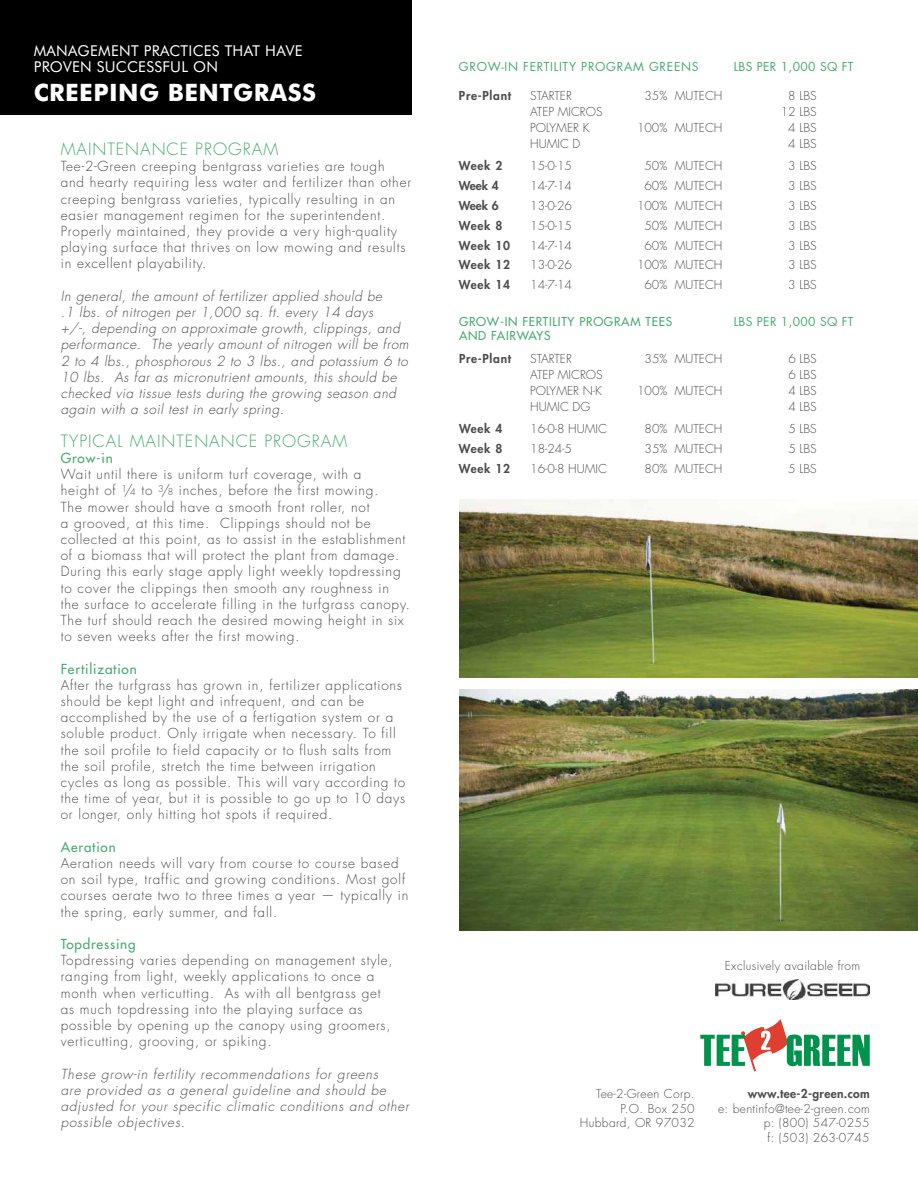
<style>
.page{position:relative;width:918px;height:1188px;background:#fff}
.page>*{position:absolute;margin:0;border:0;box-sizing:border-box;transform-origin:0 0}
.t1{font:700 24px "Futura BT";letter-spacing:.02em;color:#fff}
.t2{font:300 16.5px "Futura Std";letter-spacing:.06em;color:#4aa974}
.t3{font:15px/16.5px "Futura BT";letter-spacing:.02em;color:#fff}
.t4{font:300 13.5px/16.2px "Futura Std";letter-spacing:.06em;color:#4d4d4f}
.t5{font:italic 300 13.5px/16.2px "Futura Std";letter-spacing:.04em;color:#4d4d4f}
.t6{font:italic 300 13.5px/16.2px "Futura Std";letter-spacing:.06em;color:#4d4d4f}
.t7{font:500 13.5px "Futura Std";letter-spacing:.06em;color:#4aa974}
.t8{font:300 12px "Futura Std";color:#4d4d4f}
.t9{font:300 12px/14.4px "Futura Std";letter-spacing:.03em;color:#4d4d4f;text-align:right}
.t10{font:800 12px "Futura Std";letter-spacing:.06em;color:#4d4d4f}
.t11{font:500 12px/13.5px "Futura Std";letter-spacing:.06em;color:#4aa974}
.t12{font:12px "Futura Std";letter-spacing:.03em;color:#4aa974}
.t13{font:12px "Futura Std";letter-spacing:.06em;color:#4aa974}
.t14{font:800 12px "Futura Std";letter-spacing:.03em;color:#4d4d4f}
.s1{font-size:9px}
</style>
<div class="page">
<img style="left:459px;top:689px;width:459px;height:241px">
<img style="left:459px;top:500px;width:459px;height:177px">
<svg style="left:700px;top:1019px;width:170px;height:53px"></svg>
<div style="left:0;top:0;width:411px;height:114px;background:#000"></div>
<img style="left:715px;top:980px;width:155px;height:20px">
<p class="t3" style="left:34px;top:42px;width:270px">MANAGEMENT PRACTICES THAT HAVE<br>PROVEN SUCCESSFUL ON</p>
<h1 class="t1" style="left:34px;top:78px;width:284px">CREEPING BENTGRASS</h1>
<p class="t2" style="left:61px;top:139px;width:219px">MAINTENANCE PROGRAM</p>
<p class="t4" style="left:61px;top:159px;width:352px">Tee-2-Green creeping bentgrass varieties are tough and hearty requiring less water and fertilizer than other creeping bentgrass varieties, typically resulting in an easier management regimen for the superintendent.<br>Properly maintained, they provide a very high-quality playing surface that thrives on low mowing and results in excellent playability.</p>
<p class="t5" style="left:61px;top:288px;width:350px">In general, the amount of fertilizer applied should be<br>.1 lbs. of nitrogen per 1,000 sq. ft. every 14 days<br>+/-, depending on approximate growth, clippings, and performance. The yearly amount of nitrogen will be from 2 to 4 lbs., phosphorous 2 to 3 lbs., and potassium 6 to 10 lbs. As far as micronutrient amounts, this should be checked via tissue tests during the growing season and again with a soil test in early spring.</p>
<p class="t2" style="left:61px;top:431px;width:288px">TYPICAL MAINTENANCE PROGRAM</p>
<p class="t7" style="left:61px;top:450px;width:54px">Grow-in</p>
<p class="t4" style="left:61px;top:467px;width:351px">Wait until there is uniform turf coverage, with a<br>height of <sup>1</sup>/<span class="s1">4</span> to <sup>3</sup>/<span class="s1">8</span> inches, before the first mowing.<br>The mower should have a smooth front roller, not<br>a grooved, at this time. Clippings should not be collected at this point, as to assist in the establishment of a biomass that will protect the plant from damage.<br>During this early stage apply light weekly topdressing to cover the clippings then smooth any roughness in the surface to accelerate filling in the turfgrass canopy.<br>The turf should reach the desired mowing height in six to seven weeks after the first mowing.</p>
<p class="t7" style="left:61px;top:660px;width:78px">Fertilization</p>
<p class="t4" style="left:61px;top:677px;width:346px">After the turfgrass has grown in, fertilizer applications should be kept light and infrequent, and can be accomplished by the use of a fertigation system or a soluble product. Only irrigate when necessary. To fill the soil profile to field capacity or to flush salts from the soil profile, stretch the time between irrigation cycles as long as possible. This will vary according to the time of year, but it is possible to go up to 10 days or longer, only hitting hot spots if required.</p>
<p class="t7" style="left:61px;top:838px;width:57px">Aeration</p>
<p class="t4" style="left:61px;top:855px;width:349px">Aeration needs will vary from course to course based on soil type, traffic and growing conditions. Most golf courses aerate two to three times a year — typically in the spring, early summer, and fall.</p>
<p class="t7" style="left:61px;top:936px;width:76px">Topdressing</p>
<p class="t4" style="left:61px;top:953px;width:334px">Topdressing varies depending on management style, ranging from light, weekly applications to once a month when verticutting. As with all bentgrass get as much topdressing into the playing surface as possible by opening up the canopy using groomers, verticutting, grooving, or spiking.</p>
<p class="t6" style="left:61px;top:1066px;width:350px">These grow-in fertility recommendations for greens<br>are provided as a general guideline and should be adjusted for your specific climatic conditions and other possible objectives.</p>
<p class="t13" style="left:459px;top:59px;width:241px">GROW-IN FERTILITY PROGRAM GREENS</p>
<p class="t12" style="left:734px;top:59px;width:121px">LBS PER 1,000 SQ FT</p>
<p class="t10" style="left:459px;top:88px;width:54px">Pre-Plant</p>
<p class="t8" style="left:530px;top:88px;width:43px">STARTER</p>
<p class="t8" style="left:645px;top:88px;width:79px">35% MUTECH</p>
<p class="t8" style="left:788px;top:88px;width:30px">8 LBS</p>
<p class="t8" style="left:530px;top:104px;width:74px">ATEP MICROS</p>
<p class="t8" style="left:781px;top:104px;width:37px">12 LBS</p>
<p class="t8" style="left:530px;top:120px;width:61px">POLYMER K</p>
<p class="t8" style="left:637px;top:120px;width:87px">100% MUTECH</p>
<p class="t8" style="left:788px;top:120px;width:30px">4 LBS</p>
<p class="t8" style="left:530px;top:136px;width:52px">HUMIC D</p>
<p class="t8" style="left:788px;top:136px;width:30px">4 LBS</p>
<p class="t10" style="left:459px;top:158px;width:45px">Week 2</p>
<p class="t8" style="left:530px;top:159px;width:43px">15-0-15</p>
<p class="t8" style="left:645px;top:159px;width:79px">50% MUTECH</p>
<p class="t8" style="left:788px;top:159px;width:30px">3 LBS</p>
<p class="t10" style="left:459px;top:178px;width:41px">Week 4</p>
<p class="t8" style="left:530px;top:179px;width:43px">14-7-14</p>
<p class="t8" style="left:645px;top:179px;width:79px">60% MUTECH</p>
<p class="t8" style="left:788px;top:179px;width:30px">3 LBS</p>
<p class="t10" style="left:459px;top:198px;width:41px">Week 6</p>
<p class="t8" style="left:530px;top:198px;width:43px">13-0-26</p>
<p class="t8" style="left:637px;top:198px;width:87px">100% MUTECH</p>
<p class="t8" style="left:788px;top:198px;width:30px">3 LBS</p>
<p class="t10" style="left:459px;top:218px;width:45px">Week 8</p>
<p class="t8" style="left:530px;top:218px;width:43px">15-0-15</p>
<p class="t8" style="left:645px;top:218px;width:79px">50% MUTECH</p>
<p class="t8" style="left:788px;top:218px;width:30px">3 LBS</p>
<p class="t10" style="left:459px;top:238px;width:52px">Week 10</p>
<p class="t8" style="left:530px;top:238px;width:43px">14-7-14</p>
<p class="t8" style="left:645px;top:238px;width:79px">60% MUTECH</p>
<p class="t8" style="left:788px;top:238px;width:30px">3 LBS</p>
<p class="t10" style="left:459px;top:257px;width:52px">Week 12</p>
<p class="t8" style="left:530px;top:258px;width:43px">13-0-26</p>
<p class="t8" style="left:637px;top:258px;width:87px">100% MUTECH</p>
<p class="t8" style="left:788px;top:258px;width:30px">3 LBS</p>
<p class="t10" style="left:459px;top:277px;width:52px">Week 14</p>
<p class="t8" style="left:530px;top:278px;width:43px">14-7-14</p>
<p class="t8" style="left:645px;top:278px;width:79px">60% MUTECH</p>
<p class="t8" style="left:788px;top:278px;width:30px">3 LBS</p>
<p class="t11" style="left:459px;top:315px;width:215px">GROW-IN FERTILITY PROGRAM TEES<br>AND FAIRWAYS</p>
<p class="t12" style="left:734px;top:314px;width:121px">LBS PER 1,000 SQ FT</p>
<p class="t10" style="left:459px;top:350px;width:54px">Pre-Plant</p>
<p class="t8" style="left:530px;top:351px;width:43px">STARTER</p>
<p class="t8" style="left:645px;top:351px;width:79px">35% MUTECH</p>
<p class="t8" style="left:788px;top:351px;width:30px">6 LBS</p>
<p class="t8" style="left:530px;top:367px;width:74px">ATEP MICROS</p>
<p class="t8" style="left:788px;top:367px;width:30px">6 LBS</p>
<p class="t8" style="left:530px;top:383px;width:73px">POLYMER N-K</p>
<p class="t8" style="left:637px;top:383px;width:87px">100% MUTECH</p>
<p class="t8" style="left:788px;top:383px;width:30px">4 LBS</p>
<p class="t8" style="left:530px;top:399px;width:62px">HUMIC DG</p>
<p class="t8" style="left:788px;top:399px;width:30px">4 LBS</p>
<p class="t10" style="left:459px;top:421px;width:45px">Week 4</p>
<p class="t8" style="left:530px;top:422px;width:78px">16-0-8 HUMIC</p>
<p class="t8" style="left:645px;top:422px;width:79px">80% MUTECH</p>
<p class="t8" style="left:788px;top:422px;width:30px">5 LBS</p>
<p class="t10" style="left:459px;top:441px;width:45px">Week 8</p>
<p class="t8" style="left:530px;top:442px;width:43px">18-24-5</p>
<p class="t8" style="left:645px;top:442px;width:79px">35% MUTECH</p>
<p class="t8" style="left:788px;top:442px;width:30px">5 LBS</p>
<p class="t10" style="left:459px;top:461px;width:52px">Week 12</p>
<p class="t8" style="left:530px;top:461px;width:78px">16-0-8 HUMIC</p>
<p class="t8" style="left:645px;top:461px;width:79px">80% MUTECH</p>
<p class="t8" style="left:788px;top:461px;width:30px">5 LBS</p>
<p class="t9" style="left:725px;top:959px;width:137px">Exclusively available from</p>
<p class="t9" style="left:580px;top:1087px;width:116px">Tee-2-Green Corp.<br>P.O. Box 250<br>Hubbard, OR 97032</p>
<p class="t14" style="left:748px;top:1086px;width:123px">www.tee-2-green.com</p>
<p class="t9" style="left:718px;top:1102px;width:153px">e: bentinfo@tee-2-green.com p: (800) 547-0255<br>f: (503) 263-0745</p>
</div>
